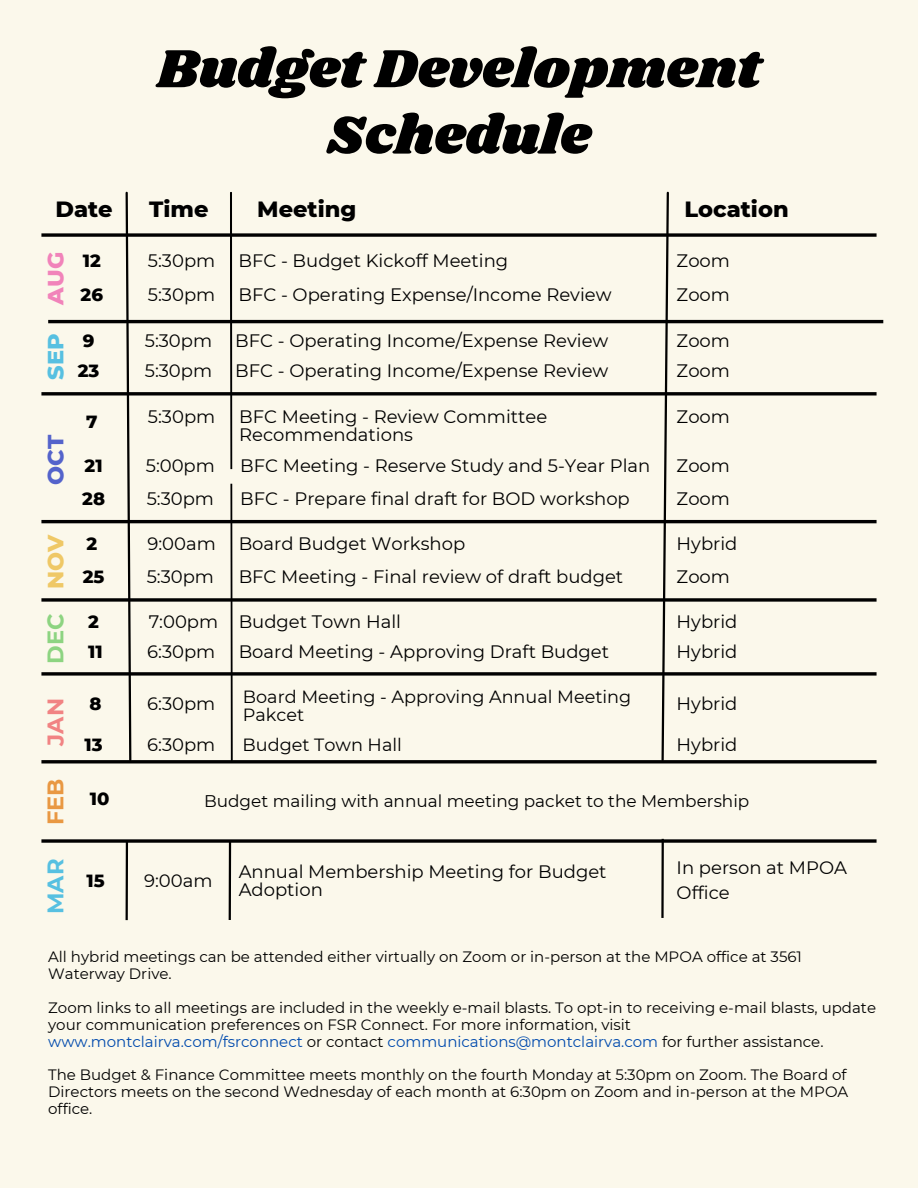
<style>
.page{position:relative;width:918px;height:1188px;background:#fbf8eb}
.page>*{position:absolute;margin:0;border:0;box-sizing:border-box;transform-origin:0 0}
.t1{font:55.5px/66.3px "Shrikhand";color:#000;text-align:center}
.t2{font:800 22.5px "Montserrat";color:#000}
.t3{font:800 22.5px "Montserrat";color:#f183ba}
.t4{font:800 22.5px "Montserrat";color:#57c0e1}
.t5{font:800 22.5px "Montserrat";color:#5463cb}
.t6{font:800 22.5px "Montserrat";color:#efc866}
.t7{font:700 22.5px "Montserrat";color:#8dd481}
.t8{font:700 22.5px "Montserrat";color:#f18383}
.t9{font:700 22.5px "Montserrat";color:#e99842}
.t10{font:700 22.5px "Montserrat";color:#57c0e1}
.t11{font:18px/18px "Montserrat";color:#000}
.t12{font:800 18px "Montserrat";color:#000}
.t13{font:17.7px/17.7px "Montserrat";color:#000}
.t14{font:16.8px "Montserrat";color:#000}
.t15{font:15px/16.8px "Montserrat";color:#000}
.s1{color:#004aad}
</style>
<div class="page">
<svg style="left:41px;top:233px;width:836px;height:4px;background:#262624"></svg>
<svg style="left:124px;top:191px;width:9px;height:569px"></svg>
<svg style="left:230px;top:192px;width:3px;height:568px;background:#605f5a"></svg>
<svg style="left:660px;top:191px;width:10px;height:569px"></svg>
<hr style="left:48px;top:320px;width:835px;height:3px;background:#000">
<svg style="left:41px;top:392px;width:836px;height:4px;background:#262624"></svg>
<hr style="left:41px;top:520px;width:836px;height:3px;background:#000">
<svg style="left:41px;top:598px;width:836px;height:4px;background:#262623"></svg>
<svg style="left:41px;top:672px;width:836px;height:4px;background:#262623"></svg>
<hr style="left:41px;top:760px;width:836px;height:3px;background:#000">
<svg style="left:41px;top:839px;width:836px;height:4px;background:#262624"></svg>
<hr style="left:126px;top:841px;width:2px;height:79px;background:#000">
<hr style="left:229px;top:841px;width:2px;height:79px;background:#000">
<hr style="left:661px;top:839px;width:3px;height:79px;background:#000">
<h1 class="t1" style="left:157px;top:38px;width:606px">Budget Development<br>Schedule</h1>
<h3 class="t2" style="left:55px;top:195px;width:59px">Date</h3>
<h2 class="t2" style="left:149px;top:195px;width:61px">Time</h2>
<p class="t11" style="left:148px;top:252px;width:69px">5:30pm</p>
<h3 class="t3" style="left:42px;top:305px;width:54px;rotate:-90deg">AUG</h3>
<h3 class="t12" style="left:83px;top:250px;width:20px">12</h3>
<h3 class="t12" style="left:81px;top:284px;width:24px">26</h3>
<h4 class="t11" style="left:148px;top:286px;width:69px">5:30pm</h4>
<h4 class="t4" style="left:42px;top:380px;width:48px;rotate:-90deg">SEP</h4>
<h2 class="t12" style="left:83px;top:329px;width:13px">9</h2>
<p class="t12" style="left:78px;top:360px;width:23px">23</p>
<h4 class="t5" style="left:42px;top:485px;width:51px;rotate:-90deg">OCT</h4>
<h4 class="t12" style="left:86px;top:411px;width:13px">7</h4>
<h4 class="t12" style="left:85px;top:454px;width:20px">21</h4>
<h4 class="t11" style="left:145px;top:331px;width:69px">5:30pm</h4>
<h4 class="t11" style="left:145px;top:362px;width:69px">5:30pm</h4>
<p class="t11" style="left:148px;top:408px;width:69px">5:30pm</p>
<h2 class="t11" style="left:146px;top:456px;width:71px">5:00pm</h2>
<h4 class="t2" style="left:257px;top:195px;width:100px">Meeting</h4>
<h4 class="t2" style="left:685px;top:195px;width:106px">Location</h4>
<h4 class="t11" style="left:238px;top:252px;width:271px">BFC - Budget Kickoff Meeting</h4>
<h4 class="t11" style="left:238px;top:286px;width:375px">BFC - Operating Expense/Income Review</h4>
<p class="t11" style="left:677px;top:252px;width:55px">Zoom</p>
<h4 class="t11" style="left:677px;top:286px;width:55px">Zoom</h4>
<p class="t11" style="left:235px;top:331px;width:375px">BFC - Operating Income/Expense Review</p>
<h4 class="t11" style="left:677px;top:331px;width:55px">Zoom</h4>
<h4 class="t11" style="left:235px;top:362px;width:375px">BFC - Operating Income/Expense Review</h4>
<h4 class="t11" style="left:677px;top:362px;width:55px">Zoom</h4>
<p class="t11" style="left:239px;top:408px;width:310px">BFC Meeting - Review Committee<br>Recommendations</p>
<h4 class="t11" style="left:677px;top:408px;width:55px">Zoom</h4>
<h4 class="t11" style="left:240px;top:456px;width:412px">BFC Meeting - Reserve Study and 5-Year Plan</h4>
<h4 class="t11" style="left:677px;top:456px;width:55px">Zoom</h4>
<p class="t6" style="left:42px;top:589px;width:57px;rotate:-90deg">NOV</p>
<p class="t12" style="left:82px;top:487px;width:24px">28</p>
<h4 class="t11" style="left:147px;top:489px;width:69px">5:30pm</h4>
<h4 class="t11" style="left:240px;top:489px;width:391px">BFC - Prepare final draft for BOD workshop</h4>
<h4 class="t11" style="left:677px;top:489px;width:55px">Zoom</h4>
<h2 class="t12" style="left:86px;top:533px;width:12px">2</h2>
<p class="t11" style="left:239px;top:535px;width:228px">Board Budget Workshop</p>
<h4 class="t11" style="left:677px;top:535px;width:62px">Hybrid</h4>
<h4 class="t11" style="left:239px;top:568px;width:386px">BFC Meeting - Final review of draft budget</h4>
<h4 class="t11" style="left:677px;top:568px;width:55px">Zoom</h4>
<h4 class="t11" style="left:147px;top:535px;width:70px">9:00am</h4>
<h4 class="t11" style="left:147px;top:568px;width:69px">5:30pm</h4>
<h4 class="t12" style="left:83px;top:566px;width:23px">25</h4>
<h2 class="t7" style="left:42px;top:664px;width:52px;rotate:-90deg">DEC</h2>
<h4 class="t12" style="left:88px;top:611px;width:12px">2</h4>
<p class="t12" style="left:88px;top:641px;width:16px">11</p>
<h2 class="t8" style="left:42px;top:746px;width:49px;rotate:-90deg">JAN</h2>
<h4 class="t12" style="left:89px;top:693px;width:14px">8</h4>
<p class="t12" style="left:85px;top:733px;width:20px">13</p>
<h2 class="t9" style="left:42px;top:825px;width:48px;rotate:-90deg">FEB</h2>
<h2 class="t10" style="left:42px;top:914px;width:57px;rotate:-90deg">MAR</h2>
<p class="t12" style="left:90px;top:788px;width:21px">10</p>
<h4 class="t12" style="left:86px;top:869px;width:20px">15</h4>
<h4 class="t11" style="left:149px;top:613px;width:71px">7:00pm</h4>
<h4 class="t11" style="left:147px;top:643px;width:70px">6:30pm</h4>
<h4 class="t11" style="left:147px;top:695px;width:70px">6:30pm</h4>
<h4 class="t11" style="left:147px;top:735px;width:70px">6:30pm</h4>
<p class="t11" style="left:239px;top:613px;width:164px">Budget Town Hall</p>
<h4 class="t11" style="left:677px;top:613px;width:62px">Hybrid</h4>
<h4 class="t11" style="left:239px;top:643px;width:372px">Board Meeting - Approving Draft Budget</h4>
<h4 class="t11" style="left:677px;top:643px;width:62px">Hybrid</h4>
<p class="t13" style="left:243px;top:688px;width:390px">Board Meeting - Approving Annual Meeting<br>Pakcet</p>
<h4 class="t11" style="left:677px;top:695px;width:62px">Hybrid</h4>
<h4 class="t13" style="left:242px;top:736px;width:161px">Budget Town Hall</h4>
<h4 class="t11" style="left:677px;top:735px;width:62px">Hybrid</h4>
<h4 class="t14" style="left:204px;top:791px;width:547px">Budget mailing with annual meeting packet to the Membership</h4>
<h4 class="t11" style="left:144px;top:871px;width:70px">9:00am</h4>
<h4 class="t11" style="left:239px;top:862px;width:369px">Annual Membership Meeting for Budget<br>Adoption</h4>
<p class="t11" style="left:677px;top:855px;width:172px;line-height:24.8px">In person at MPOA<br>Office</p>
<p class="t15" style="left:48px;top:948px;width:755px">All hybrid meetings can be attended either virtually on Zoom or in-person at the MPOA office at 3561<br>Waterway Drive.</p>
<p class="t15" style="left:48px;top:999px;width:829px">Zoom links to all meetings are included in the weekly e-mail blasts. To opt-in to receiving e-mail blasts, update your communication preferences on FSR Connect. For more information, visit <span class="s1">www.montclairva.com/fsrconnect</span> or contact <span class="s1">communications@montclairva.com</span> for further assistance.</p>
<p class="t15" style="left:48px;top:1066px;width:802px">The Budget &amp; Finance Committee meets monthly on the fourth Monday at 5:30pm on Zoom. The Board of<br>Directors meets on the second Wednesday of each month at 6:30pm on Zoom and in-person at the MPOA office.</p>
</div>
